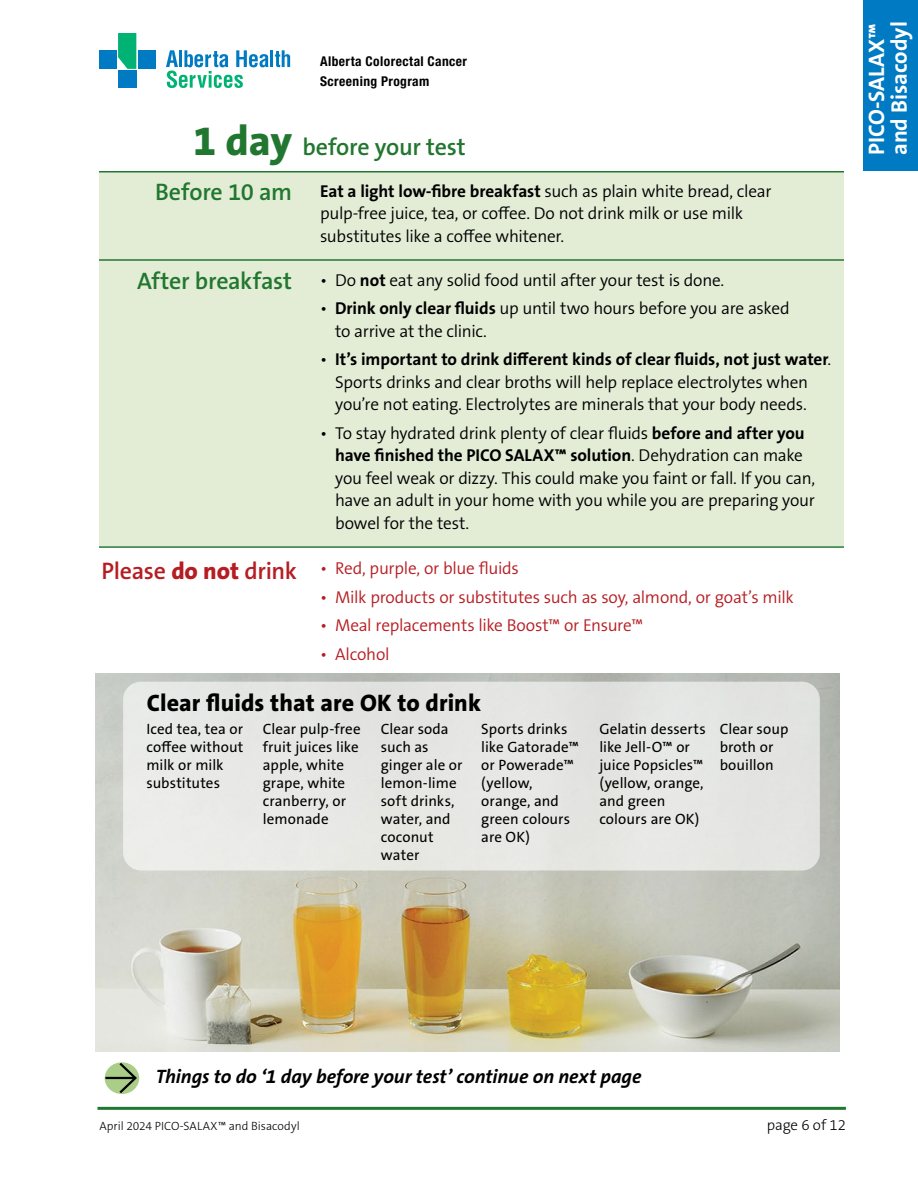
<style>
.page{position:relative;width:918px;height:1188px;background:#fff}
.page>*{position:absolute;margin:0;border:0;box-sizing:border-box;transform-origin:0 0}
.t1{font:600 24px "The Sans B W6";letter-spacing:-.01em;color:#227730}
.t2{font:800 24px "The Sans B W8";letter-spacing:.005em;color:#000}
.t3{font:600 24px "The Sans B W6";letter-spacing:-.015em;color:#b61d22}
.t4{font:700 22.5px/22.5px "The Sans B W7";color:#fff}
.t5{font:italic 700 19.5px "The Sans B W7";letter-spacing:-.005em;color:#000}
.t6{font:300 17.25px/22.5px "The Sans B W4";letter-spacing:-.015em;color:#000}
.t7{font:700 17.25px "The Sans B W7";letter-spacing:-.005em;color:#000}
.t8{font:300 17.25px "The Sans B W4";letter-spacing:-.015em;color:#b61d22}
.t9{font:15px/18px "The Sans B W5 Plain";letter-spacing:.005em;color:#000}
.t10{font:300 15px "The Sans B W3";letter-spacing:-.005em;color:#000}
.t11{font:700 condensed 13.5px/19.5px "Helvetica Neue LT Std";letter-spacing:.03em;color:#000}
.t12{font:300 12px "The Sans B W3";letter-spacing:.005em;color:#000}
.s1{font-family:"The Sans B W8";font-weight:800;font-size:42px}
.s2{font-family:"The Sans B W8";font-weight:800}
.s3{font-family:"The Sans B W4";font-weight:300}
.s4{font-family:"The Sans B W7";font-weight:700}
</style>
<div class="page">
<svg style="left:166px;top:50px;width:124px;height:38px"></svg>
<div style="left:99px;top:50px;width:17px;height:19px;background:#007ac2"></div>
<div style="left:138px;top:50px;width:17px;height:19px;background:#007ac2"></div>
<div style="left:118px;top:71px;width:18px;height:17px;background:#007ac2"></div>
<svg style="left:118px;top:33px;width:18px;height:36px"></svg>
<hr style="left:98px;top:1107px;width:748px;height:3px;background:#227730">
<div style="left:863px;top:0;width:55px;height:171px;background:#007bc3"></div>
<div style="left:99px;top:172px;width:745px;height:374px;background:#e3edd6"></div>
<hr style="left:99px;top:171px;width:745px;height:1px;background:#227730">
<hr style="left:99px;top:259px;width:745px;height:2px;background:#227730">
<hr style="left:99px;top:546px;width:745px;height:2px;background:#227730">
<img style="left:95px;top:674px;width:745px;height:377px">
<div style="left:123px;top:682px;width:697px;height:189px;background:#e6e7e4;border-radius:18px"></div>
<svg style="left:103px;top:1061px;width:38px;height:35px"></svg>
<div style="left:102px;top:1059px;width:40px;height:38px;border:3px solid #fff;border-radius:50%"></div>
<svg style="left:117px;top:1060px;width:22px;height:36px"></svg>
<hr style="left:105px;top:1077px;width:30px;height:2px;background:#000">
<p class="t11" style="left:320px;top:51px;width:148px">Alberta Colorectal Cancer<br>Screening Program</p>
<h1 class="t1" style="left:193px;top:131px;width:274px"><span class="s1">1 day</span> before your test</h1>
<h1 class="t1" style="left:155px;top:177px;width:138px">Before 10 am</h1>
<h1 class="t1" style="left:137px;top:266px;width:157px">After breakfast</h1>
<h1 class="t3" style="left:102px;top:556px;width:197px">Please <span class="s2">do not</span> drink</h1>
<p class="t7" style="left:320px;top:180px;width:453px">Eat a light low-fibre breakfast <span class="s3">such as plain white bread, clear</span></p>
<p class="t6" style="left:320px;top:202px;width:424px">pulp‑free juice, tea, or coffee. Do not drink milk or use milk substitutes like a coffee whitener.</p>
<p class="t6" style="left:320px;top:269px;width:406px">• Do <span class="s4">not</span> eat any solid food until after your test is done.</p>
<p class="t6" style="left:335px;top:297px;width:456px;text-indent:-15px">• <span class="s4">Drink only clear fluids</span> up until two hours before you are asked to arrive at the clinic.</p>
<p class="t7" style="left:320px;top:348px;width:513px"><span class="s3">•</span> It’s important to drink different kinds of clear fluids, not just water<span class="s3">.</span></p>
<p class="t6" style="left:335px;top:371px;width:475px">Sports drinks and clear broths will help replace electrolytes when you’re not eating. Electrolytes are minerals that your body needs.</p>
<p class="t6" style="left:320px;top:422px;width:486px">• To stay hydrated drink plenty of clear fluids <span class="s4">before and after you</span></p>
<p class="t7" style="left:335px;top:444px;width:469px">have finished the PICO SALAX™ solution<span class="s3">. Dehydration can make</span></p>
<p class="t6" style="left:335px;top:467px;width:482px;text-align:justify">you feel weak or dizzy. This could make you faint or fall. If you can, have an adult in your home with you while you are preparing your bowel for the test.</p>
<p class="t8" style="left:320px;top:557px;width:200px">• Red, purple, or blue fluids</p>
<p class="t8" style="left:320px;top:586px;width:475px">• Milk products or substitutes such as soy, almond, or goat’s milk</p>
<p class="t8" style="left:320px;top:614px;width:325px">• Meal replacements like Boost™ or Ensure™</p>
<p class="t8" style="left:320px;top:643px;width:71px">• Alcohol</p>
<h1 class="t2" style="left:147px;top:687px;width:336px">Clear fluids that are OK to drink</h1>
<p class="t9" style="left:146px;top:720px;width:99px">Iced tea, tea or coffee without milk or milk substitutes</p>
<p class="t9" style="left:263px;top:720px;width:99px">Clear pulp-free fruit juices like apple, white grape, white cranberry, or lemonade</p>
<p class="t9" style="left:481px;top:720px;width:99px">Sports drinks like Gatorade™ or Powerade™ (yellow, orange, and green colours are OK)</p>
<p class="t9" style="left:720px;top:720px;width:70px">Clear soup broth or bouillon</p>
<p class="t9" style="left:381px;top:720px;width:83px">Clear soda such as ginger ale or lemon-lime soft drinks, water, and coconut water</p>
<p class="t9" style="left:599px;top:720px;width:108px">Gelatin desserts like Jell-O™ or juice Popsicles™ (yellow, orange, and green colours are OK)</p>
<h2 class="t4" style="left:866px;top:155px;width:135px;rotate:-90deg">PICO-SALAX™ and Bisacodyl</h2>
<p class="t5" style="left:156px;top:1064px;width:487px">Things to do ‘1 day before your test’ continue on next page</p>
<p class="t12" style="left:99px;top:1118px;width:202px">April 2024 PICO-SALAX™ and Bisacodyl</p>
<p class="t10" style="left:767px;top:1115px;width:81px">page 6 of 12</p>
</div>
